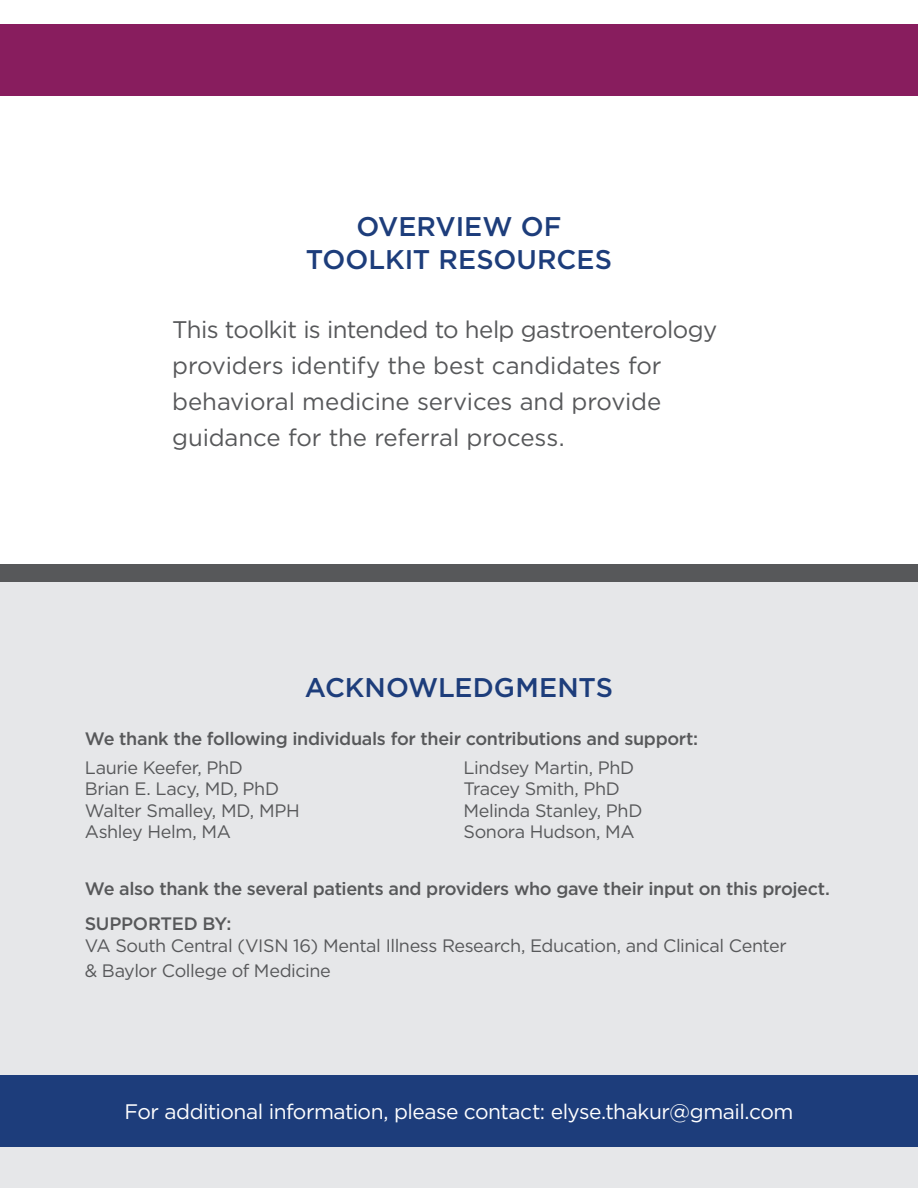
<style>
.page{position:relative;width:918px;height:1188px;background:#fff}
.page>*{position:absolute;margin:0;border:0;box-sizing:border-box;transform-origin:0 0}
.t1{font:500 27px/32.4px "Gotham";color:#1d3d7b;text-align:center}
.t2{font:24px/36px "Gotham";letter-spacing:-.01em;color:#57585a}
.t3{font:21px "Gotham";letter-spacing:-.025em;color:#fff}
.t4{font:18px/25.2px "Gotham";letter-spacing:-.025em;color:#57585a}
.t5{font:500 18px/28.3px "Gotham";letter-spacing:-.02em;color:#57585a}
.s1{font-weight:400}
</style>
<div class="page">
<div style="left:0;top:25px;width:918px;height:71px;background:#881d5e"></div>
<div style="left:0;top:582px;width:918px;height:606px;background:#e6e7e9"></div>
<div style="left:0;top:1075px;width:918px;height:71px;background:#1d3d7b"></div>
<div style="left:0;top:565px;width:918px;height:17px;background:#57585a"></div>
<h2 class="t1" style="left:306px;top:210px;width:308px">OVERVIEW OF<br>TOOLKIT RESOURCES</h2>
<h2 class="t2" style="left:172px;top:311px;width:547px">This toolkit is intended to help gastroenterology providers identify the best candidates for behavioral medicine services and provide guidance for the referral process.</h2>
<p class="t1" style="left:305px;top:671px;width:310px">ACKNOWLEDGMENTS</p>
<p class="t5" style="left:85px;top:725px;width:615px">We thank the following individuals for their contributions and support:<br><span class="s1">Laurie Keefer, PhD</span></p>
<p class="t4" style="left:464px;top:754px;width:172px">Lindsey Martin, PhD</p>
<p class="t4" style="left:85px;top:776px;width:196px">Brian E. Lacy, MD, PhD</p>
<p class="t4" style="left:464px;top:776px;width:158px">Tracey Smith, PhD</p>
<p class="t4" style="left:85px;top:798px;width:216px">Walter Smalley, MD, MPH</p>
<p class="t4" style="left:464px;top:798px;width:180px">Melinda Stanley, PhD</p>
<p class="t4" style="left:85px;top:819px;width:148px">Ashley Helm, MA</p>
<p class="t4" style="left:464px;top:819px;width:173px">Sonora Hudson, MA</p>
<p class="t5" style="left:85px;top:871px;width:747px;line-height:35.1px">We also thank the several patients and providers who gave their input on this project.<br>SUPPORTED BY:</p>
<p class="t4" style="left:85px;top:933px;width:703px">VA South Central (VISN 16) Mental Illness Research, Education, and Clinical Center &amp; Baylor College of Medicine</p>
<p class="t3" style="left:124px;top:1098px;width:671px">For additional information, please contact: elyse.thakur@gmail.com</p>
</div>
